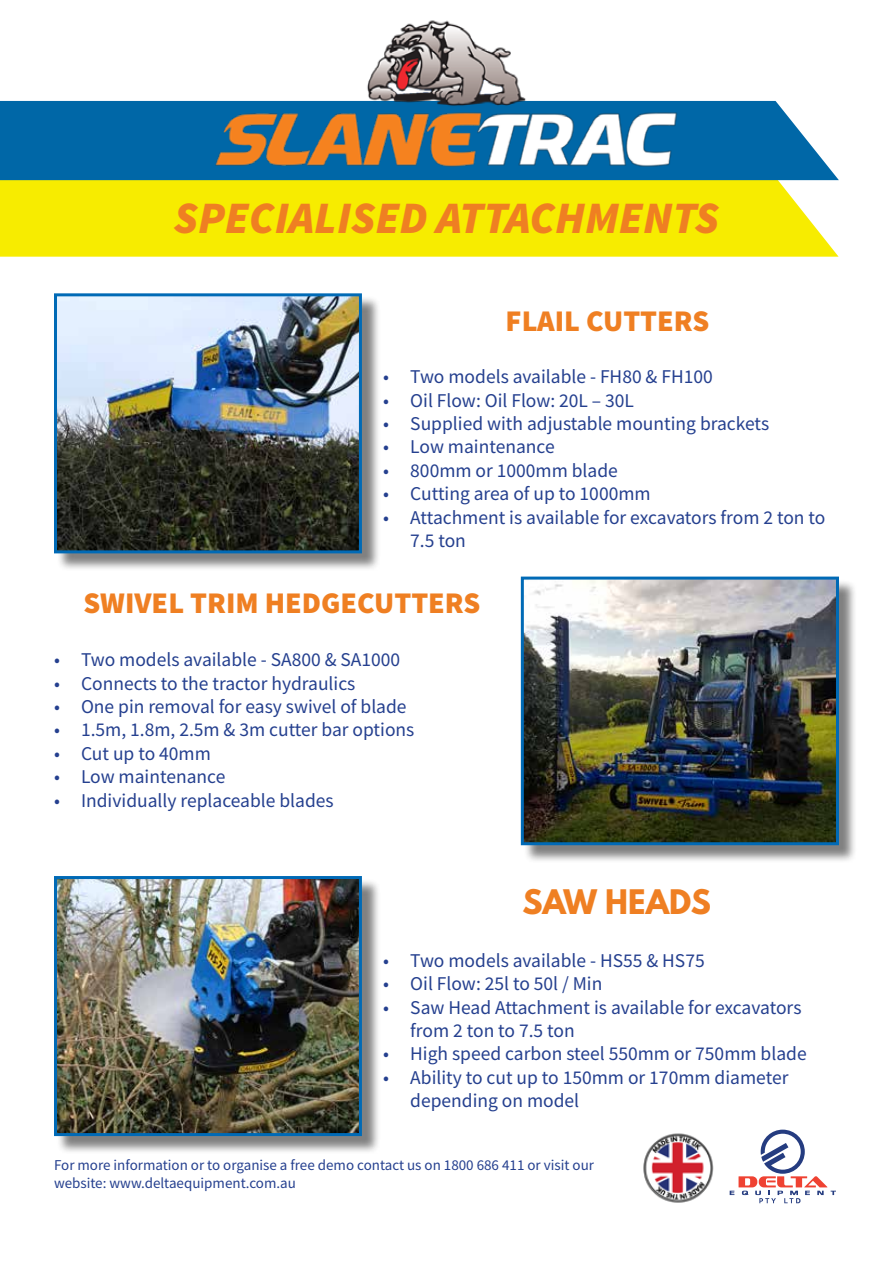
<style>
.page{position:relative;width:893px;height:1263px;background:#fff}
.page>*{position:absolute;margin:0;border:0;box-sizing:border-box;transform-origin:0 0}
.t1{font:italic 900 45px "Source Sans Pro";color:#ef7f22}
.t2{font:900 30px "Source Sans Pro";color:#ef7f22}
.t3{font:700 30px "League Spartan";color:#ef7f22}
.t4{font:19.5px/23.4px "Source Sans Pro";color:#25408f}
.t5{font:15px/18px "Source Sans Pro";color:#25408f}
</style>
<div class="page">
<div style="left:0;top:180px;width:838px;height:77px;background:#f7ec00"></div>
<svg style="left:0;top:101px;width:839px;height:79px;background:#1372ad"></svg>
<img style="left:212px;top:20px;width:469px;height:152px">
<div style="left:56px;top:878px;width:325px;height:277px;background:#000;opacity:.5"></div>
<img style="left:58px;top:880px;width:300px;height:252px">
<div style="left:54px;top:876px;width:308px;height:260px;border:3px solid #006ab6"></div>
<div style="left:523px;top:579px;width:334px;height:285px;background:#000;opacity:.5"></div>
<img style="left:525px;top:581px;width:310px;height:260px">
<div style="left:521px;top:577px;width:318px;height:268px;border:3px solid #006ab6"></div>
<div style="left:56px;top:296px;width:325px;height:276px;background:#000;opacity:.5"></div>
<img style="left:58px;top:297px;width:300px;height:252px">
<div style="left:54px;top:293px;width:308px;height:260px;border:3px solid #006ab6"></div>
<svg style="left:730px;top:1129px;width:106px;height:74px"></svg>
<img style="left:643px;top:1133px;width:71px;height:70px">
<h1 class="t1" style="left:174px;top:187px;width:547px">SPECIALISED ATTACHMENTS</h1>
<h2 class="t2" style="left:506px;top:300px;width:205px">FLAIL CUTTERS</h2>
<p class="t4" style="left:383px;top:365px;width:331px">• Two models available - FH80 &amp; FH100</p>
<p class="t4" style="left:383px;top:388px;width:252px">• Oil Flow: Oil Flow: 20L – 30L</p>
<p class="t4" style="left:383px;top:412px;width:387px">• Supplied with adjustable mounting brackets</p>
<p class="t4" style="left:383px;top:435px;width:173px">• Low maintenance</p>
<p class="t4" style="left:383px;top:458px;width:236px">• 800mm or 1000mm blade</p>
<p class="t4" style="left:383px;top:482px;width:269px">• Cutting area of up to 1000mm</p>
<p class="t4" style="left:410px;top:505px;width:417px;text-indent:-27px">• Attachment is available for excavators from 2 ton to<br>7.5 ton</p>
<h2 class="t2" style="left:83px;top:583px;width:398px">SWIVEL TRIM HEDGECUTTERS</h2>
<p class="t4" style="left:54px;top:648px;width:348px">• Two models available - SA800 &amp; SA1000</p>
<p class="t4" style="left:54px;top:671px;width:303px">• Connects to the tractor hydraulics</p>
<p class="t4" style="left:54px;top:695px;width:354px">• One pin removal for easy swivel of blade</p>
<p class="t4" style="left:54px;top:718px;width:362px">• 1.5m, 1.8m, 2.5m &amp; 3m cutter bar options</p>
<p class="t4" style="left:54px;top:741px;width:158px">• Cut up to 40mm</p>
<p class="t4" style="left:54px;top:765px;width:173px">• Low maintenance</p>
<p class="t4" style="left:54px;top:788px;width:281px">• Individually replaceable blades</p>
<h2 class="t3" style="left:522px;top:878px;width:190px">SAW HEADS</h2>
<p class="t4" style="left:383px;top:948px;width:323px">• Two models available - HS55 &amp; HS75</p>
<p class="t4" style="left:383px;top:972px;width:221px">• Oil Flow: 25l to 50l / Min</p>
<p class="t4" style="left:410px;top:995px;width:393px;text-indent:-27px">• Saw Head Attachment is available for excavators from 2 ton to 7.5 ton</p>
<p class="t4" style="left:383px;top:1042px;width:425px">• High speed carbon steel 550mm or 750mm blade</p>
<p class="t4" style="left:410px;top:1065px;width:380px;text-indent:-27px">• Ability to cut up to 150mm or 170mm diameter depending on model</p>
<p class="t5" style="left:54px;top:1156px;width:541px">For more information or to organise a free demo contact us on 1800 686 411 or visit our website: www.deltaequipment.com.au</p>
</div>
